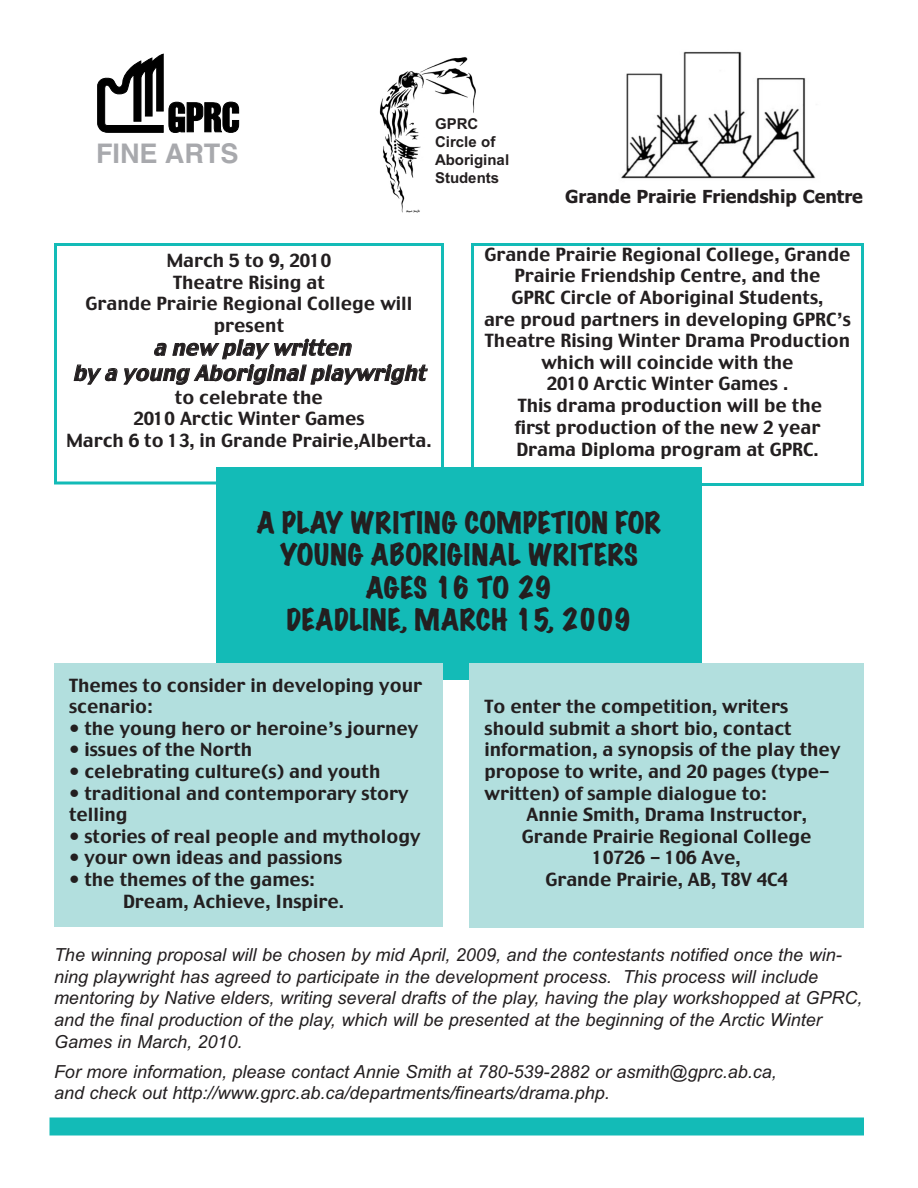
<style>
.page{position:relative;width:918px;height:1188px;background:#fff}
.page>*{position:absolute;margin:0;border:0;box-sizing:border-box;transform-origin:0 0}
.t1{font:expanded 27px/32.4px "Marker Felt";letter-spacing:.03em;color:#231f20;text-align:center}
.t2{font:700 27px "Helvetica";color:#a8a9ad}
.t3{font:italic 21px/25.2px "Charcoal";color:#231f20;text-align:center}
.t4{font:18px/21.6px "Charcoal";color:#231f20;text-align:center}
.t5{font:italic 18px/21.6px "Arial";color:#231f20}
.t6{font:700 18px "Tahoma";color:#231f20}
.t7{font:700 15px/18px "Arial";color:#231f20}
</style>
<div class="page">
<div style="left:216px;top:467px;width:486px;height:213px;background:#13bbb7"></div>
<div style="left:471px;top:243px;width:393px;height:243px;border:3px solid #13bbb7"></div>
<img style="left:379px;top:57px;width:97px;height:156px">
<img style="left:621px;top:51px;width:195px;height:128px">
<svg style="left:97px;top:54px;width:142px;height:79px"></svg>
<div style="left:470px;top:663px;width:394px;height:264px;background:#b2dfde"></div>
<div style="left:54px;top:663px;width:388px;height:264px;background:#b2dfde"></div>
<div style="left:50px;top:1118px;width:814px;height:18px;background:#13bbb7"></div>
<div style="left:54px;top:243px;width:390px;height:241px;border:3px solid #13bbb7"></div>
<h1 class="t2" style="left:96px;top:144px;width:144px">FINE ARTS</h1>
<p class="t7" style="left:435px;top:117px;width:76px">GPRC<br>Circle of<br>Aboriginal<br>Students</p>
<p class="t6" style="left:565px;top:189px;width:299px">Grande Prairie Friendship Centre</p>
<p class="t4" style="left:86px;top:251px;width:328px">March 5 to 9, 2010<br>Theatre Rising at<br>Grande Prairie Regional College will present</p>
<p class="t3" style="left:73px;top:337px;width:358px">a new play written<br>by a young Aboriginal playwright</p>
<p class="t4" style="left:66px;top:388px;width:367px">to celebrate the<br>2010 Arctic Winter Games<br>March 6 to 13, in Grande Prairie,Alberta.</p>
<p class="t4" style="left:484px;top:245px;width:368px">Grande Prairie Regional College, Grande Prairie Friendship Centre, and the<br>GPRC Circle of Aboriginal Students,<br>are proud partners in developing GPRC’s Theatre Rising Winter Drama Production which will coincide with the<br>2010 Arctic Winter Games .<br>This drama production will be the<br>first production of the new 2 year Drama Diploma program at GPRC.</p>
<h1 class="t1" style="left:257px;top:508px;width:406px">A PLAY WRITING COMPETION FOR<br>YOUNG ABORIGINAL WRITERS<br>AGES 16 TO 29<br>DEADLINE, MARCH 15, 2009</h1>
<p class="t4" style="left:69px;top:676px;width:355px;text-align:left">Themes to consider in developing your scenario:</p>
<p class="t4" style="left:69px;top:719px;width:351px">• the young hero or heroine’s journey</p>
<p class="t4" style="left:69px;top:740px;width:185px">• issues of the North</p>
<p class="t4" style="left:69px;top:762px;width:313px">• celebrating culture(s) and youth</p>
<p class="t4" style="left:69px;top:784px;width:341px;text-align:left">• traditional and contemporary story telling</p>
<p class="t4" style="left:69px;top:827px;width:353px">• stories of real people and mythology</p>
<p class="t4" style="left:69px;top:848px;width:275px">• your own ideas and passions</p>
<p class="t4" style="left:123px;top:870px;width:222px;text-align:left;text-indent:-54px">• the themes of the games:<br>Dream, Achieve, Inspire.</p>
<p class="t4" style="left:484px;top:697px;width:305px">To enter the competition, writers</p>
<p class="t4" style="left:484px;top:719px;width:309px">should submit a short bio, contact</p>
<p class="t4" style="left:484px;top:740px;width:357px">information, a synopsis of the play they</p>
<p class="t4" style="left:484px;top:762px;width:347px">propose to write, and 20 pages (type-</p>
<p class="t4" style="left:484px;top:784px;width:283px">written) of sample dialogue to:</p>
<p class="t4" style="left:527px;top:805px;width:282px">Annie Smith, Drama Instructor,</p>
<p class="t4" style="left:522px;top:827px;width:291px">Grande Prairie Regional College</p>
<p class="t4" style="left:593px;top:848px;width:149px">10726 - 106 Ave,</p>
<p class="t4" style="left:545px;top:870px;width:244px">Grande Prairie, AB, T8V 4C4</p>
<p class="t5" style="left:54px;top:946px;width:810px">The winning proposal will be chosen by mid April, 2009, and the contestants notified once the win&shy;ning playwright has agreed to participate in the development process. This process will include mentoring by Native elders, writing several drafts of the play, having the play workshopped at GPRC, and the final production of the play, which will be presented at the beginning of the Arctic Winter Games in March, 2010.</p>
<p class="t5" style="left:54px;top:1062px;width:724px">For more information, please contact Annie Smith at 780-539-2882 or asmith@gprc.ab.ca, and check out http://www.gprc.ab.ca/departments/finearts/drama.php.</p>
</div>
